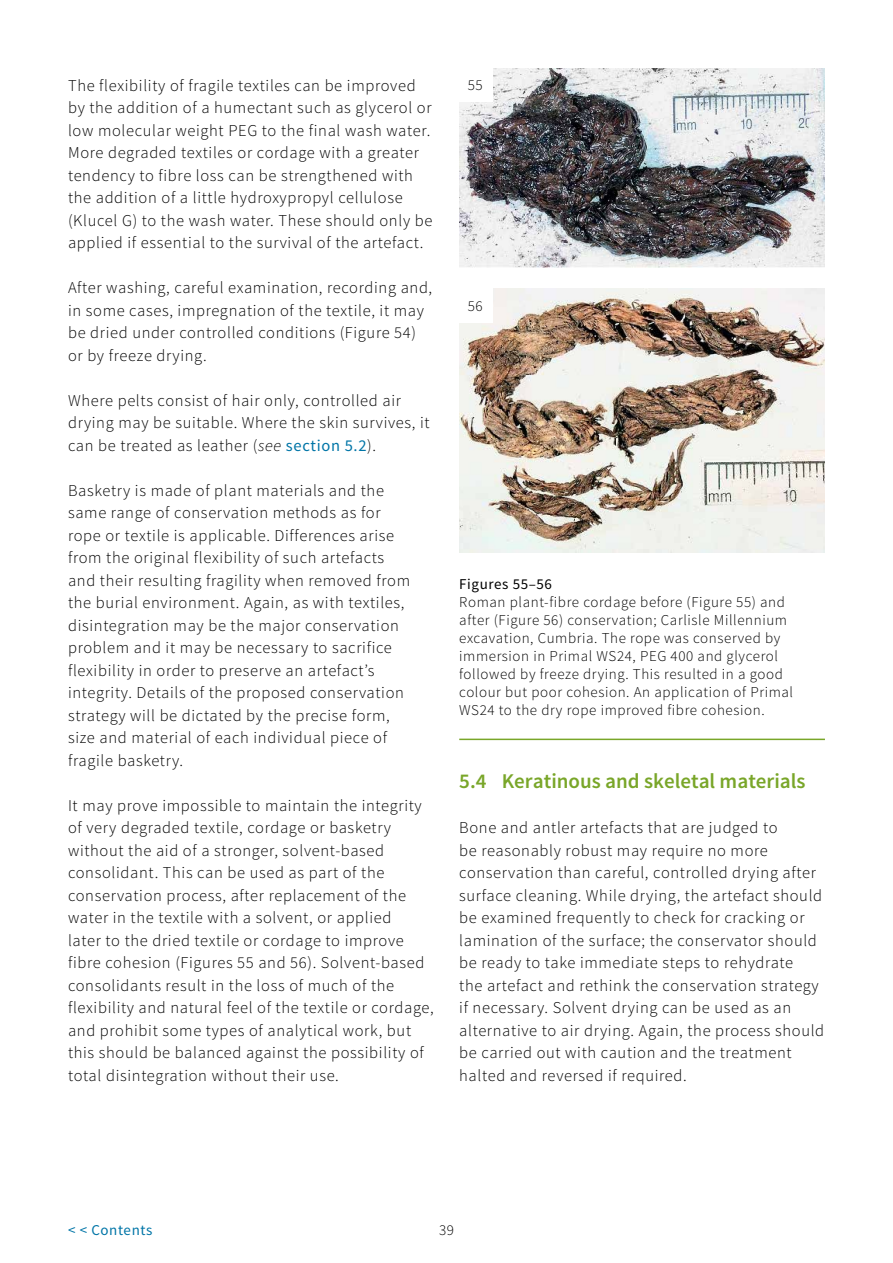
<style>
.page{position:relative;width:893px;height:1263px;background:#fff}
.page>*{position:absolute;margin:0;border:0;box-sizing:border-box;transform-origin:0 0}
.Heading_1{font:600 21px "Source Sans Pro";color:#79a629}
.Body_text{font:300 16.5px/22.5px "Source Sans Pro";letter-spacing:.04em;color:#000}
.IMAGE_text{font:300 15px/18px "Source Sans Pro";letter-spacing:.04em;color:#000}
.IMAGE_heading{font:15px "Source Sans Pro";letter-spacing:.04em;color:#000}
.t1{font:15px "Source Sans Pro";letter-spacing:.04em;color:#0075a7}
.s1{font-style:italic}
.s2{font-weight:400;color:#0075a7}
</style>
<div class="page">
<img style="left:459px;top:68px;width:366px;height:199px">
<img style="left:459px;top:289px;width:366px;height:263px">
<hr style="left:459px;top:739px;width:366px;height:1px;background:#79a629">
<div style="left:458px;top:67px;width:34px;height:35px;background:#fff"></div>
<div style="left:458px;top:288px;width:34px;height:34px;background:#fff"></div>
<p class="Body_text" style="left:68px;top:74px;width:366px">The flexibility of fragile textiles can be improved by the addition of a humectant such as glycerol or low molecular weight PEG to the final wash water.<br>More degraded textiles or cordage with a greater tendency to fibre loss can be strengthened with the addition of a little hydroxypropyl cellulose (Klucel G) to the wash water. These should only be applied if essential to the survival of the artefact.</p>
<p class="Body_text" style="left:68px;top:276px;width:366px">After washing, careful examination, recording and, in some cases, impregnation of the textile, it may be dried under controlled conditions (Figure 54) or by freeze drying.</p>
<p class="Body_text" style="left:68px;top:389px;width:363px">Where pelts consist of hair only, controlled air drying may be suitable. Where the skin survives, it can be treated as leather (<span class="s1">see</span> <span class="s2">section 5.2</span>).</p>
<p class="Body_text" style="left:68px;top:479px;width:344px">Basketry is made of plant materials and the same range of conservation methods as for rope or textile is applicable. Differences arise from the original flexibility of such artefacts and their resulting fragility when removed from the burial environment. Again, as with textiles, disintegration may be the major conservation problem and it may be necessary to sacrifice flexibility in order to preserve an artefact’s integrity. Details of the proposed conservation strategy will be dictated by the precise form, size and material of each individual piece of fragile basketry.</p>
<p class="Body_text" style="left:68px;top:794px;width:367px">It may prove impossible to maintain the integrity of very degraded textile, cordage or basketry without the aid of a stronger, solvent-based consolidant. This can be used as part of the conservation process, after replacement of the water in the textile with a solvent, or applied<br>later to the dried textile or cordage to improve fibre cohesion (Figures 55 and 56). Solvent-based consolidants result in the loss of much of the flexibility and natural feel of the textile or cordage, and prohibit some types of analytical work, but this should be balanced against the possibility of total disintegration without their use.</p>
<p class="IMAGE_text" style="left:468px;top:76px;width:16px">55</p>
<p class="IMAGE_text" style="left:468px;top:297px;width:16px">56</p>
<p class="IMAGE_text" style="left:477px;top:298px;width:9px">5</p>
<p class="IMAGE_heading" style="left:459px;top:575px;width:94px">Figures 55–56</p>
<p class="IMAGE_text" style="left:459px;top:593px;width:335px">Roman plant-fibre cordage before (Figure 55) and after (Figure 56) conservation; Carlisle Millennium excavation, Cumbria. The rope was conserved by immersion in Primal WS24, PEG 400 and glycerol followed by freeze drying. This resulted in a good colour but poor cohesion. An application of Primal WS24 to the dry rope improved fibre cohesion.</p>
<p class="Heading_1" style="left:459px;top:768px;width:348px">5.4 Keratinous and skeletal materials</p>
<p class="Body_text" style="left:459px;top:816px;width:367px">Bone and antler artefacts that are judged to<br>be reasonably robust may require no more conservation than careful, controlled drying after surface cleaning. While drying, the artefact should be examined frequently to check for cracking or lamination of the surface; the conservator should be ready to take immediate steps to rehydrate<br>the artefact and rethink the conservation strategy if necessary. Solvent drying can be used as an alternative to air drying. Again, the process should be carried out with caution and the treatment halted and reversed if required.</p>
<p class="t1" style="left:68px;top:1220px;width:86px">&lt; &lt; Contents</p>
<p class="IMAGE_text" style="left:439px;top:1221px;width:16px">39</p>
</div>
